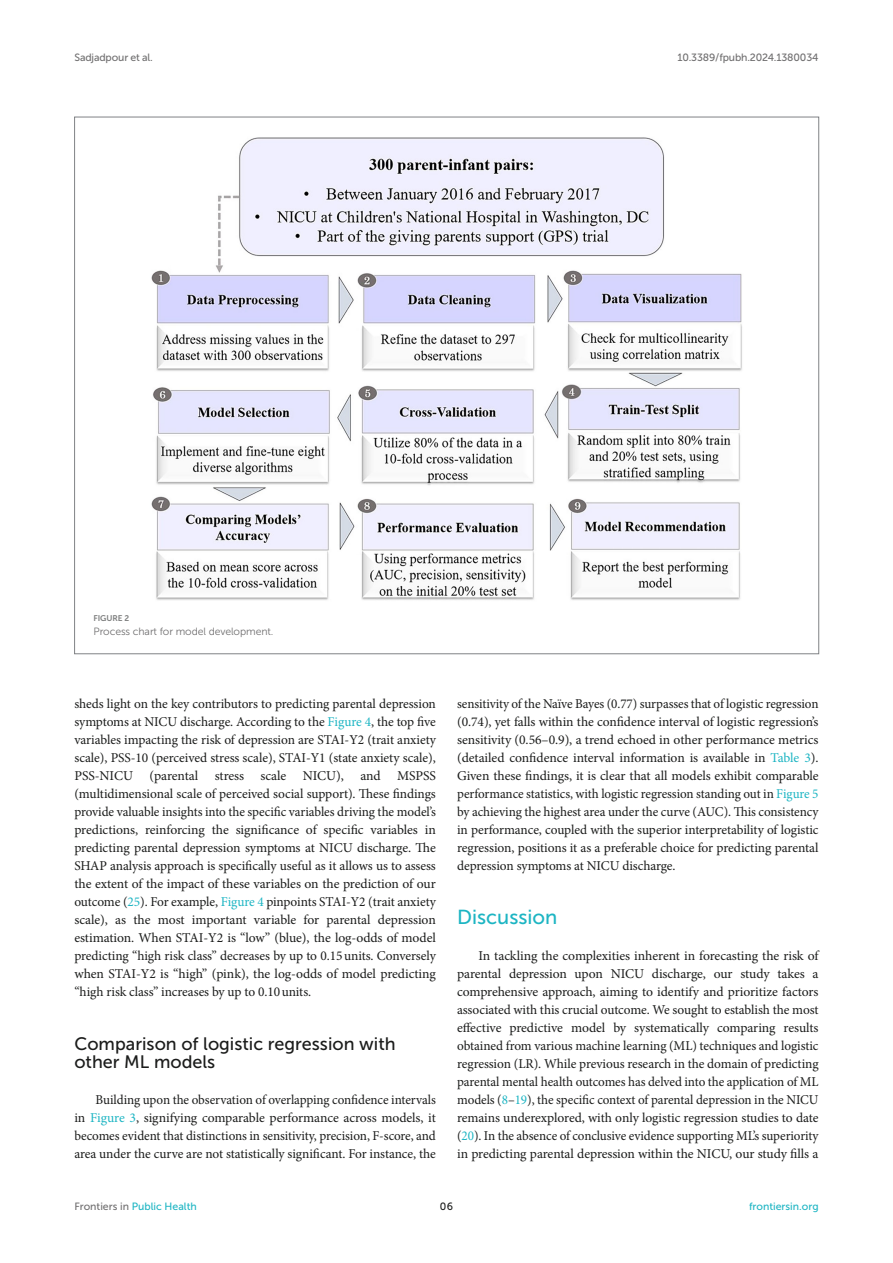
<style>
.page{position:relative;width:893px;height:1263px;background:#fff}
.page>*{position:absolute;margin:0;border:0;box-sizing:border-box;transform-origin:0 0}
.HEAD_1{font:20.25px "Museo Sans 500";color:#1db5c3}
.HEAD_2{font:18px/18px "Museo Sans 500";color:#1b1c1b}
.TEXT_FLUSH{font:13.5px/18px "Minion Pro";letter-spacing:-.005em;color:#1b1c1b;text-align:justify}
.TEXT{font:13.5px/18px "Minion Pro";letter-spacing:-.005em;color:#1b1c1b;text-align:justify}
.t1{font:10.5px "Museo Sans 500";letter-spacing:-.015em;color:#706f70}
.t2{font:10.5px "Museo Sans 500";color:#1db5c3}
.FIG_LEG{font:10.5px "Museo Sans 300";letter-spacing:-.01em;color:#706f70}
.t3{font:10.5px "Museo Sans 500";color:#1b1c1b}
.FIG_HD{font:8.25px "Museo Sans 700";letter-spacing:-.01em;color:#7e7f7f}
.s1{color:#1db5c3}
.s2{color:#706f70}
</style>
<div class="page">
<img style="left:151px;top:137px;width:591px;height:463px">
<p class="t1" style="left:74px;top:51px;width:80px">Sadjadpour et al.</p>
<p class="t1" style="left:677px;top:51px;width:143px">10.3389/fpubh.2024.1380034</p>
<p class="FIG_HD" style="left:94px;top:614px;width:37px">FIGURE 2</p>
<p class="FIG_LEG" style="left:94px;top:625px;width:181px">Process chart for model development.</p>
<p class="TEXT" style="left:74px;top:695px;width:363px">sheds light on the key contributors to predicting parental depression symptoms at NICU discharge. According to the <span class="s1">Figure 4</span>, the top five variables impacting the risk of depression are STAI-Y2 (trait anxiety scale), PSS-10 (perceived stress scale), STAI-Y1 (state anxiety scale), PSS-NICU (parental stress scale NICU), and MSPSS (multidimensional scale of perceived social support). These findings provide valuable insights into the specific variables driving the model’s predictions, reinforcing the significance of specific variables in predicting parental depression symptoms at NICU discharge. The SHAP analysis approach is specifically useful as it allows us to assess the extent of the impact of these variables on the prediction of our outcome (<span class="s1">25</span>). For example, <span class="s1">Figure 4</span> pinpoints STAI-Y2 (trait anxiety scale), as the most important variable for parental depression estimation. When STAI-Y2 is “low” (blue), the log-odds of model predicting “high risk class” decreases by up to 0.15units. Conversely when STAI-Y2 is “high” (pink), the log-odds of model predicting “high risk class” increases by up to 0.10units.</p>
<p class="HEAD_2" style="left:74px;top:1035px;width:323px">Comparison of logistic regression with other ML models</p>
<p class="TEXT_FLUSH" style="left:74px;top:1091px;width:363px;text-indent:21px">Building upon the observation of overlapping confidence intervals in <span class="s1">Figure 3</span>, signifying comparable performance across models, it becomes evident that distinctions in sensitivity, precision, F-score, and area under the curve are not statistically significant. For instance, the</p>
<p class="TEXT_FLUSH" style="left:457px;top:695px;width:363px">sensitivity of the Naïve Bayes (0.77) surpasses that of logistic regression (0.74), yet falls within the confidence interval of logistic regression’s sensitivity (0.56–0.9), a trend echoed in other performance metrics (detailed confidence interval information is available in <span class="s1">Table 3</span>).<br>Given these findings, it is clear that all models exhibit comparable performance statistics, with logistic regression standing out in <span class="s1">Figure 5 </span>by achieving the highest area under the curve (AUC). This consistency in performance, coupled with the superior interpretability of logistic regression, positions it as a preferable choice for predicting parental depression symptoms at NICU discharge.</p>
<p class="HEAD_1" style="left:457px;top:906px;width:102px">Discussion</p>
<p class="TEXT_FLUSH" style="left:457px;top:947px;width:363px;text-indent:21px">In tackling the complexities inherent in forecasting the risk of parental depression upon NICU discharge, our study takes a comprehensive approach, aiming to identify and prioritize factors associated with this crucial outcome. We sought to establish the most effective predictive model by systematically comparing results obtained from various machine learning (ML) techniques and logistic regression (LR). While previous research in the domain of predicting parental mental health outcomes has delved into the application of ML models (<span class="s1">8</span>–<span class="s1">19</span>), the specific context of parental depression in the NICU remains underexplored, with only logistic regression studies to date (<span class="s1">20</span>). In the absence of conclusive evidence supporting ML’s superiority in predicting parental depression within the NICU, our study fills a</p>
<p class="t2" style="left:74px;top:1200px;width:124px"><span class="s2">Frontiers in</span> Public Health</p>
<p class="t3" style="left:440px;top:1200px;width:15px">06</p>
<p class="t2" style="left:749px;top:1200px;width:71px">frontiersin.org</p>
</div>
